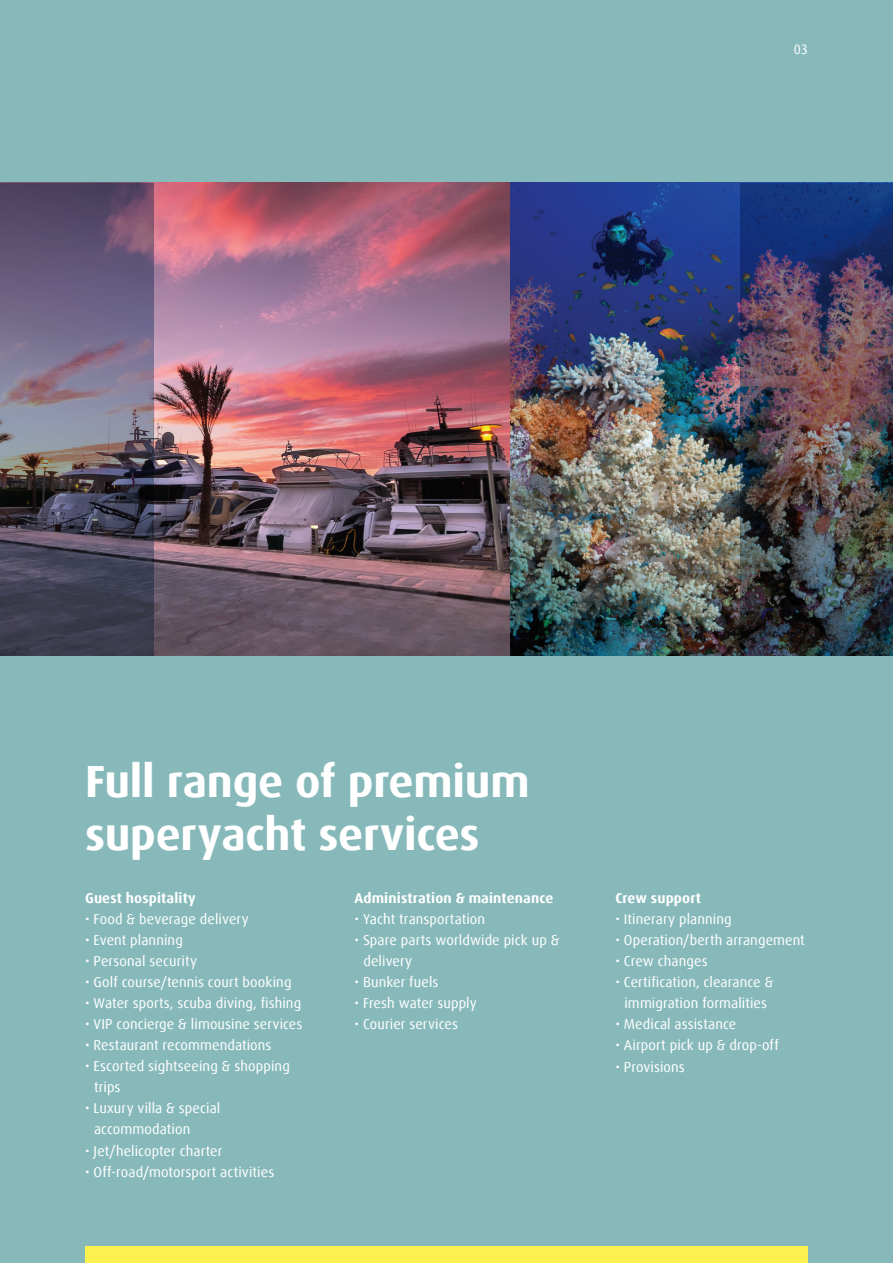
<style>
.page{position:relative;width:893px;height:1263px;background:#88b9ba}
.page>*{position:absolute;margin:0;border:0;box-sizing:border-box;transform-origin:0 0}
.t1{font:700 45px/52.5px "Dax Offc";letter-spacing:-.005em;color:#fff}
.t2{font:14.25px/21px "Dax Offc";letter-spacing:.01em;color:#fff}
.t3{font:700 14.25px "Dax Offc";letter-spacing:.01em;color:#fff}
.t4{font:13.5px "Dax Offc";color:#fff}
</style>
<div class="page">
<img style="left:153px;top:183px;width:357px;height:472px">
<svg style="left:0;top:183px;width:153px;height:472px;background:#5f586d"></svg>
<img style="left:510px;top:183px;width:230px;height:472px">
<img style="left:740px;top:183px;width:153px;height:472px">
<div style="left:85px;top:1246px;width:723px;height:17px;background:#fcf14e"></div>
<p class="t4" style="left:794px;top:40px;width:16px">03</p>
<h1 class="t1" style="left:85px;top:756px;width:446px">Full range of premium superyacht services</h1>
<p class="t3" style="left:354px;top:889px;width:201px">Administration &amp; maintenance</p>
<p class="t2" style="left:354px;top:909px;width:132px">• Yacht transportation</p>
<p class="t2" style="left:363px;top:930px;width:198px;text-indent:-9px">• Spare parts worldwide pick up &amp; delivery</p>
<p class="t2" style="left:354px;top:972px;width:85px">• Bunker fuels</p>
<p class="t2" style="left:354px;top:993px;width:124px">• Fresh water supply</p>
<p class="t2" style="left:354px;top:1014px;width:105px">• Courier services</p>
<p class="t3" style="left:85px;top:889px;width:112px">Guest hospitality</p>
<p class="t2" style="left:85px;top:909px;width:165px">• Food &amp; beverage delivery</p>
<p class="t2" style="left:85px;top:930px;width:99px">• Event planning</p>
<p class="t2" style="left:85px;top:951px;width:113px">• Personal security</p>
<p class="t2" style="left:85px;top:972px;width:208px">• Golf course/tennis court booking</p>
<p class="t2" style="left:85px;top:993px;width:218px">• Water sports, scuba diving, fishing</p>
<p class="t2" style="left:85px;top:1014px;width:219px">• VIP concierge &amp; limousine services</p>
<p class="t2" style="left:85px;top:1035px;width:188px">• Restaurant recommendations</p>
<p class="t2" style="left:94px;top:1056px;width:197px;text-indent:-9px">• Escorted sightseeing &amp; shopping trips</p>
<p class="t2" style="left:94px;top:1098px;width:128px;text-indent:-9px">• Luxury villa &amp; special accommodation</p>
<p class="t2" style="left:85px;top:1140px;width:139px">• Jet/helicopter charter</p>
<p class="t2" style="left:85px;top:1161px;width:191px">• Off-road/motorsport activities</p>
<p class="t3" style="left:615px;top:889px;width:87px">Crew support</p>
<p class="t2" style="left:615px;top:909px;width:118px">• Itinerary planning</p>
<p class="t2" style="left:615px;top:930px;width:191px">• Operation/berth arrangement</p>
<p class="t2" style="left:615px;top:951px;width:94px">• Crew changes</p>
<p class="t2" style="left:615px;top:972px;width:159px;text-align:center">• Certification, clearance &amp; immigration formalities</p>
<p class="t2" style="left:615px;top:1014px;width:122px">• Medical assistance</p>
<p class="t2" style="left:615px;top:1035px;width:165px">• Airport pick up &amp; drop-off</p>
<p class="t2" style="left:615px;top:1056px;width:71px">• Provisions</p>
</div>
